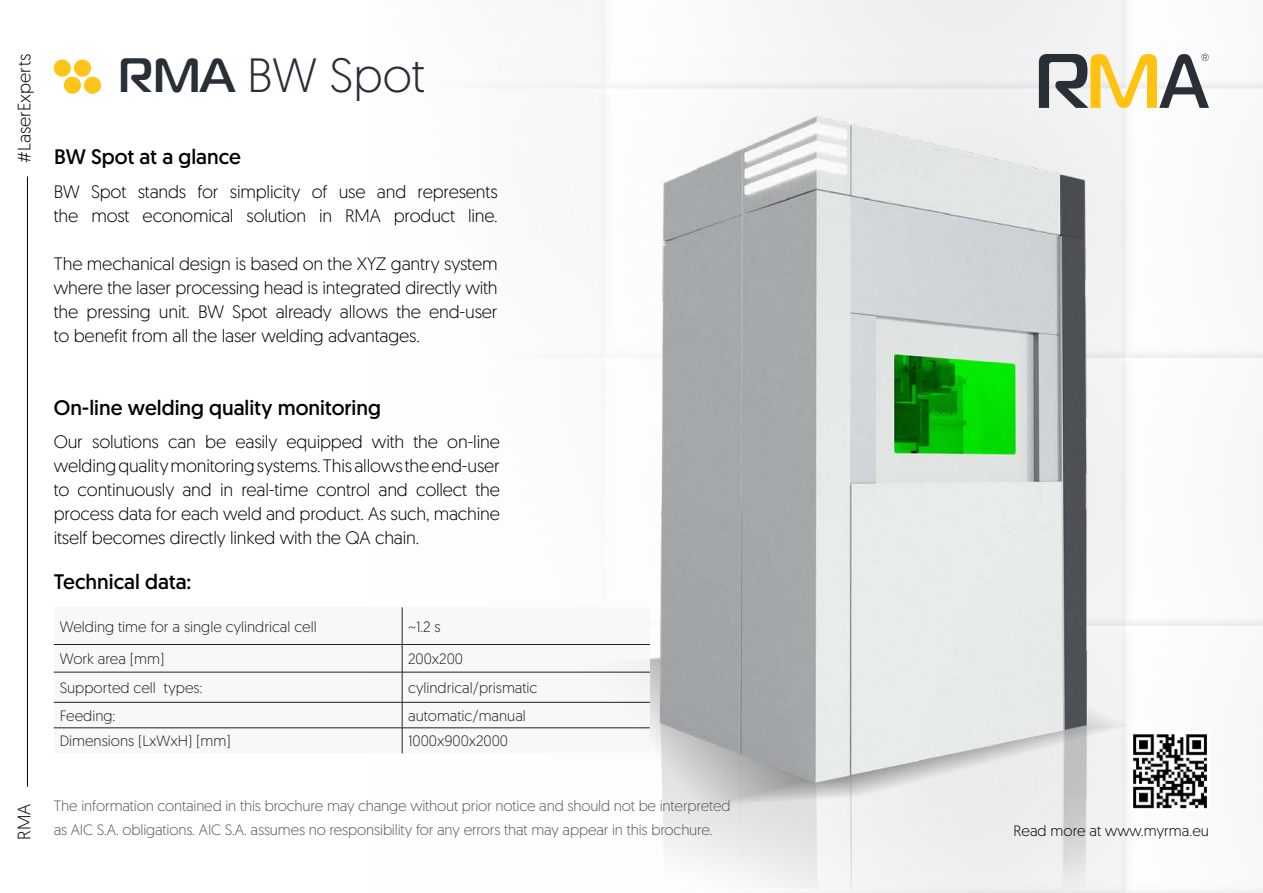
<style>
.page{position:relative;width:1263px;height:893px;background:#fff}
.page>*{position:absolute;margin:0;border:0;box-sizing:border-box;transform-origin:0 0}
.t1{font:300 48px "Geomanist";color:#282f37}
.t2{font:21px "Geomanist";color:#000}
.t3{font:300 18px/24px "Geomanist";letter-spacing:-.01em;color:#000;text-align:justify}
.t4{font:300 15px "Geomanist";color:#000}
.t5{font:300 15px/24px "Geomanist";letter-spacing:-.01em;color:#58595b}
.s1{font-family:"Magistral C";font-weight:700}
</style>
<div class="page">
<hr style="left:27px;top:176px;width:1px;height:611px;background:#000">
<img style="left:487px;top:56px;width:776px;height:832px">
<div style="left:54px;top:60px;width:17px;height:17px;background:#ffc41a;border-radius:50%"></div>
<div style="left:64px;top:77px;width:17px;height:17px;background:#ffc41a;border-radius:50%"></div>
<div style="left:74px;top:60px;width:17px;height:17px;background:#ffc41a;border-radius:50%"></div>
<div style="left:84px;top:77px;width:17px;height:17px;background:#ffc41a;border-radius:50%"></div>
<svg style="left:1039px;top:54px;width:170px;height:54px"></svg>
<div style="left:54px;top:607px;width:596px;height:146px;background:#f8f8f9"></div>
<hr style="left:402px;top:607px;width:1px;height:37px;background:#000">
<svg style="left:402px;top:645px;width:1px;height:27px"></svg>
<hr style="left:402px;top:672px;width:1px;height:30px;background:#000">
<svg style="left:402px;top:703px;width:1px;height:50px"></svg>
<hr style="left:54px;top:644px;width:348px;height:1px;background:#000">
<hr style="left:402px;top:644px;width:248px;height:1px;background:#000">
<hr style="left:54px;top:672px;width:348px;height:1px;background:#000">
<hr style="left:402px;top:672px;width:248px;height:1px;background:#000">
<hr style="left:54px;top:702px;width:348px;height:1px;background:#000">
<hr style="left:402px;top:702px;width:248px;height:1px;background:#000">
<hr style="left:54px;top:728px;width:348px;height:1px;background:#000">
<hr style="left:402px;top:728px;width:248px;height:1px;background:#000">
<img style="left:1130px;top:731px;width:79px;height:79px">
<p class="t3" style="left:12px;top:163px;width:110px;rotate:-90deg">#LaserExperts</p>
<h1 class="t1" style="left:118px;top:44px;width:309px"><span class="s1">RMA</span> BW Spot</h1>
<p class="t3" style="left:54px;top:179px;width:445px">BW Spot stands for simplicity of use and represents the most economical solution in RMA product line.</p>
<p class="t3" style="left:54px;top:251px;width:445px">The mechanical design is based on the XYZ gantry system where the laser processing head is integrated directly with the pressing unit. BW Spot already allows the end-user to benefit from all the laser welding advantages.</p>
<p class="t2" style="left:54px;top:143px;width:189px">BW Spot at a glance</p>
<p class="t2" style="left:54px;top:394px;width:329px">On-line welding quality monitoring</p>
<p class="t3" style="left:54px;top:429px;width:448px">Our solutions can be easily equipped with the on-line welding quality monitoring systems. This allows the end-user to continuously and in real-time control and collect the process data for each weld and product. As such, machine itself becomes directly linked with the QA chain.</p>
<p class="t2" style="left:54px;top:568px;width:139px">Technical data:</p>
<p class="t3" style="left:12px;top:840px;width:37px;rotate:-90deg">RMA</p>
<p class="t4" style="left:60px;top:617px;width:259px">Welding time for a single cylindrical cell</p>
<p class="t4" style="left:408px;top:617px;width:34px">~1.2 s</p>
<p class="t4" style="left:60px;top:649px;width:106px">Work area [mm]</p>
<p class="t4" style="left:408px;top:649px;width:56px">200x200</p>
<p class="t4" style="left:60px;top:678px;width:144px">Supported cell types:</p>
<p class="t4" style="left:408px;top:678px;width:131px">cylindrical/prismatic</p>
<p class="t4" style="left:60px;top:706px;width:57px">Feeding:</p>
<p class="t4" style="left:408px;top:706px;width:119px">automatic/manual</p>
<p class="t4" style="left:60px;top:731px;width:173px">Dimensions (LxWxH) [mm]</p>
<p class="t4" style="left:408px;top:731px;width:101px">1000x900x2000</p>
<p class="t5" style="left:54px;top:793px;width:678px">The information contained in this brochure may change without prior notice and should not be interpreted as AIC S.A. obligations. AIC S.A. assumes no responsibility for any errors that may appear in this brochure.</p>
<p class="t4" style="left:1013px;top:821px;width:197px">Read more at www.myrma.eu</p>
</div>
